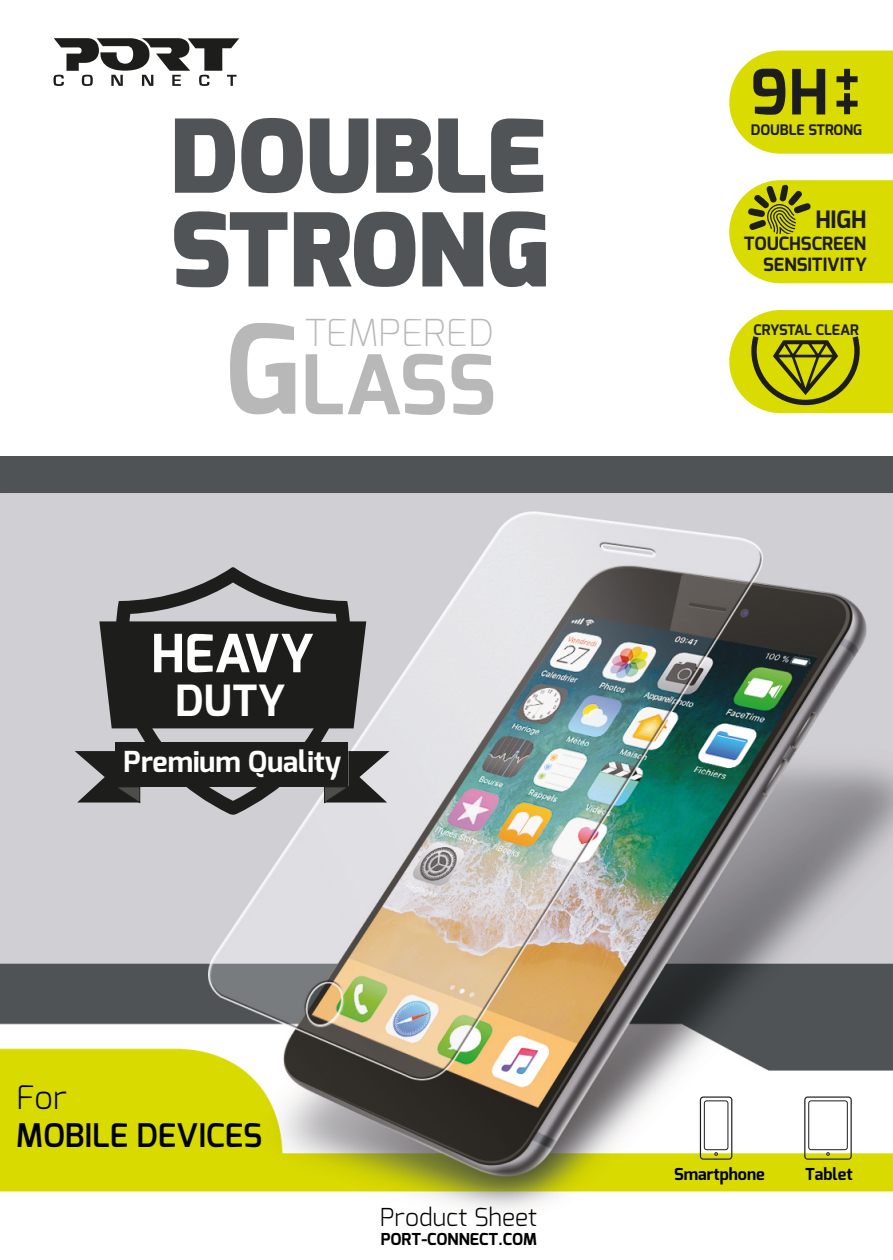
<style>
.page{position:relative;width:893px;height:1260px;background:#fff}
.page>*{position:absolute;margin:0;border:0;box-sizing:border-box;transform-origin:0 0}
.t1{font:900 101.4px/93.8px "Exo";color:#505456}
.t2{font:700 81.9px "Exo";color:#b9b8b8}
.t3{font:700 62.25px "Exo";color:#1d1d1b}
.t4{font:700 52.5px "Exo";color:#fff}
.t5{font:700 50.55px "Exo";color:#1d1d1b}
.t6{font:700 42.9px "Exo";color:#fff}
.t7{font:200 37.05px "Exo";color:#b9b8b8;scale:1.04 1}
.t8{font:600 32.55px "Exo";color:#010100}
.t9{font:300 32.55px "Exo";color:#010100}
.t10{font:700 28.95px "Exo";color:#fff}
.t11{font:300 24.75px "Exo";color:#000}
.t12{font:700 23.85px "Exo";color:#1d1d1b}
.t13{font:700 18.3px/21.6px "Exo";color:#1d1d1b;text-align:right}
.t14{font:700 16.5px "Exo";color:#000}
.t15{font:700 14.55px "Exo";color:#1d1d1b}
.s1{font-size:122.7px}
</style>
<div class="page">
<svg style="left:53px;top:38px;width:186px;height:48px"></svg>
<svg style="left:729px;top:180px;width:164px;height:103px;background:#d1d215"></svg>
<svg style="left:729px;top:51px;width:164px;height:103px;background:#dcdd14"></svg>
<svg style="left:729px;top:310px;width:164px;height:103px;background:#c5c517"></svg>
<img style="left:0;top:457px;width:893px;height:753px">
<div style="left:700px;top:1096px;width:32px;height:63px;border:1px solid #1d1d1b;border-radius:3px"></div>
<div style="left:704px;top:1100px;width:24px;height:50px;border:1px solid #1d1d1b;border-radius:2px"></div>
<svg style="left:714px;top:1152px;width:4px;height:3px"></svg>
<div style="left:804px;top:1096px;width:47px;height:63px;border:1px solid #1d1d1b;border-radius:3px"></div>
<div style="left:808px;top:1100px;width:39px;height:50px;border:1px solid #1d1d1b;border-radius:2px"></div>
<svg style="left:826px;top:1152px;width:4px;height:3px"></svg>
<svg style="left:107px;top:567px;width:252px;height:247px;background:#a9a8ac"></svg>
<div style="left:99px;top:621px;width:267px;height:107px;background:#1d1d1b"></div>
<div style="left:115px;top:742px;width:233px;height:45px;background:#1d1d1b"></div>
<svg style="left:324px;top:751px;width:65px;height:52px"></svg>
<svg style="left:75px;top:751px;width:66px;height:52px"></svg>
<h1 class="t1" style="left:170px;top:111px;width:380px">DOUBLE<br>STRONG</h1>
<h2 class="t2" style="left:225px;top:332px;width:272px"><span class="s1">G</span>LASS</h2>
<h3 class="t7" style="left:304px;top:309px;width:184px">TEMPERED</h3>
<h3 class="t4" style="left:151px;top:619px;width:165px">HEAVY</h3>
<h3 class="t6" style="left:175px;top:673px;width:112px">DUTY</h3>
<h3 class="t10" style="left:124px;top:743px;width:219px">Premium Quality</h3>
<h3 class="t9" style="left:16px;top:1076px;width:52px">For</h3>
<h3 class="t8" style="left:16px;top:1114px;width:248px">MOBILE DEVICES</h3>
<h3 class="t11" style="left:380px;top:1201px;width:158px">Product Sheet</h3>
<p class="t14" style="left:381px;top:1228px;width:158px">PORT-CONNECT.COM</p>
<h3 class="t3" style="left:750px;top:52px;width:79px">9H</h3>
<h3 class="t5" style="left:879px;top:67px;width:50px;rotate:90deg">++</h3>
<p class="t15" style="left:751px;top:121px;width:113px">DOUBLE STRONG</p>
<h3 class="t12" style="left:815px;top:204px;width:52px">HIGH</h3>
<p class="t13" style="left:744px;top:233px;width:125px">TOUCHSCREEN<br>SENSITIVITY</p>
<p class="t15" style="left:753px;top:320px;width:107px">CRYSTAL CLEAR</p>
<p class="t14" style="left:674px;top:1163px;width:92px">Smartphone</p>
<p class="t14" style="left:805px;top:1163px;width:49px">Tablet</p>
</div>
